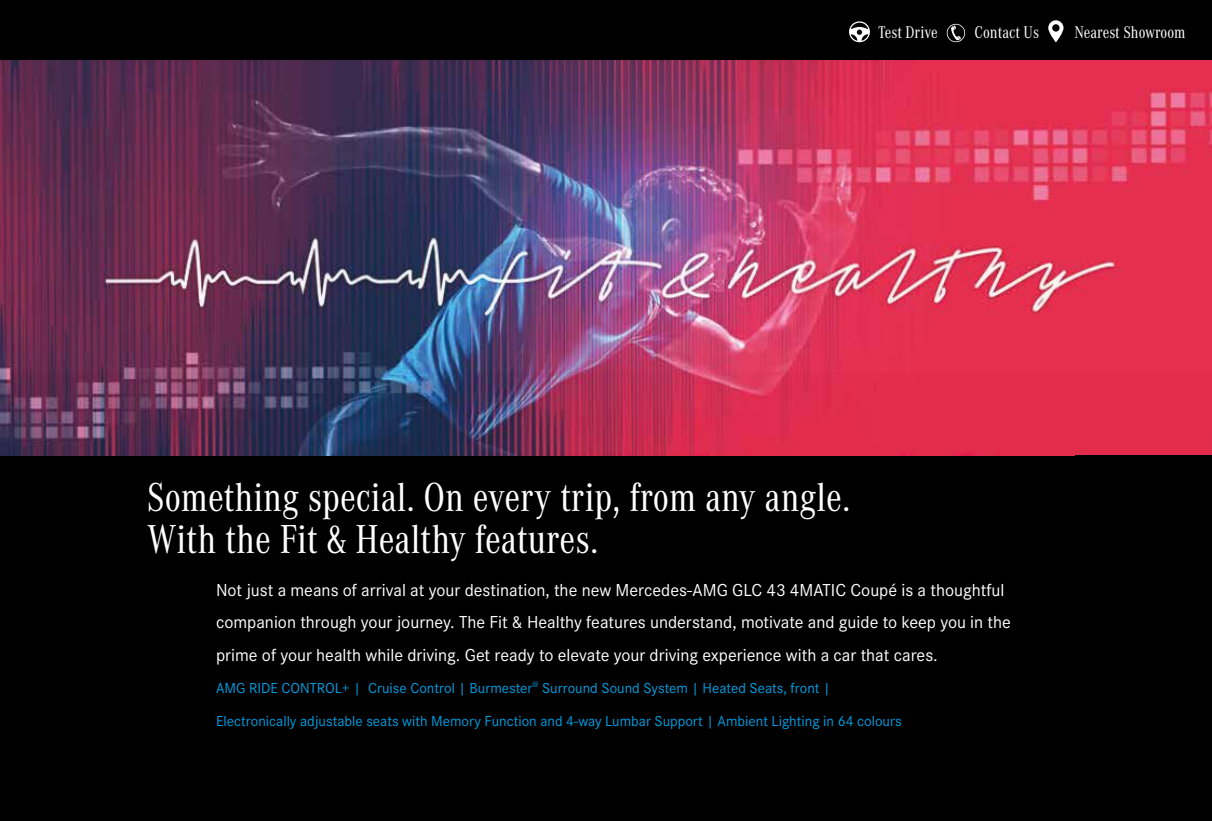
<style>
.page{position:relative;width:1212px;height:821px;background:#fff}
.page>*{position:absolute;margin:0;border:0;box-sizing:border-box;transform-origin:0 0}
.t1{font:42px/42px "Corporate A Con";color:#fff}
.t2{font:18px/32.4px "Corporate S";color:#fff}
.t3{font:17.55px "Corporate A Con";color:#fff}
.t4{font:15px/32.4px "Corporate S";color:#009fe3}
</style>
<div class="page">
<div style="left:0;top:0;width:1212px;height:61px;background:#000"></div>
<svg style="left:946px;top:24px;width:19px;height:18px"></svg>
<svg style="left:849px;top:21px;width:21px;height:21px"></svg>
<svg style="left:1048px;top:20px;width:15px;height:22px"></svg>
<div style="left:0;top:372px;width:1212px;height:449px;background:#000"></div>
<img style="left:0;top:61px;width:1212px;height:394px">
<p class="t3" style="left:878px;top:23px;width:61px">Test Drive</p>
<p class="t3" style="left:974px;top:23px;width:66px">Contact Us</p>
<p class="t3" style="left:1074px;top:23px;width:112px">Nearest Showroom</p>
<h1 class="t1" style="left:147px;top:476px;width:705px">Something special. On every trip, from any angle.<br>With the Fit &amp; Healthy features.</h1>
<p class="t2" style="left:216px;top:574px;width:796px">Not just a means of arrival at your destination, the new Mercedes-AMG GLC 43 4MATIC Coupé is a thoughtful companion through your journey. The Fit &amp; Healthy features understand, motivate and guide to keep you in the prime of your health while driving. Get ready to elevate your driving experience with a car that cares.</p>
<p class="t4" style="left:216px;top:672px;width:687px">AMG RIDE CONTROL+ | Cruise Control | Burmester<sup>@</sup> Surround Sound System | Heated Seats, front |<br>Electronically adjustable seats with Memory Function and 4-way Lumbar Support | Ambient Lighting in 64 colours</p>
</div>
